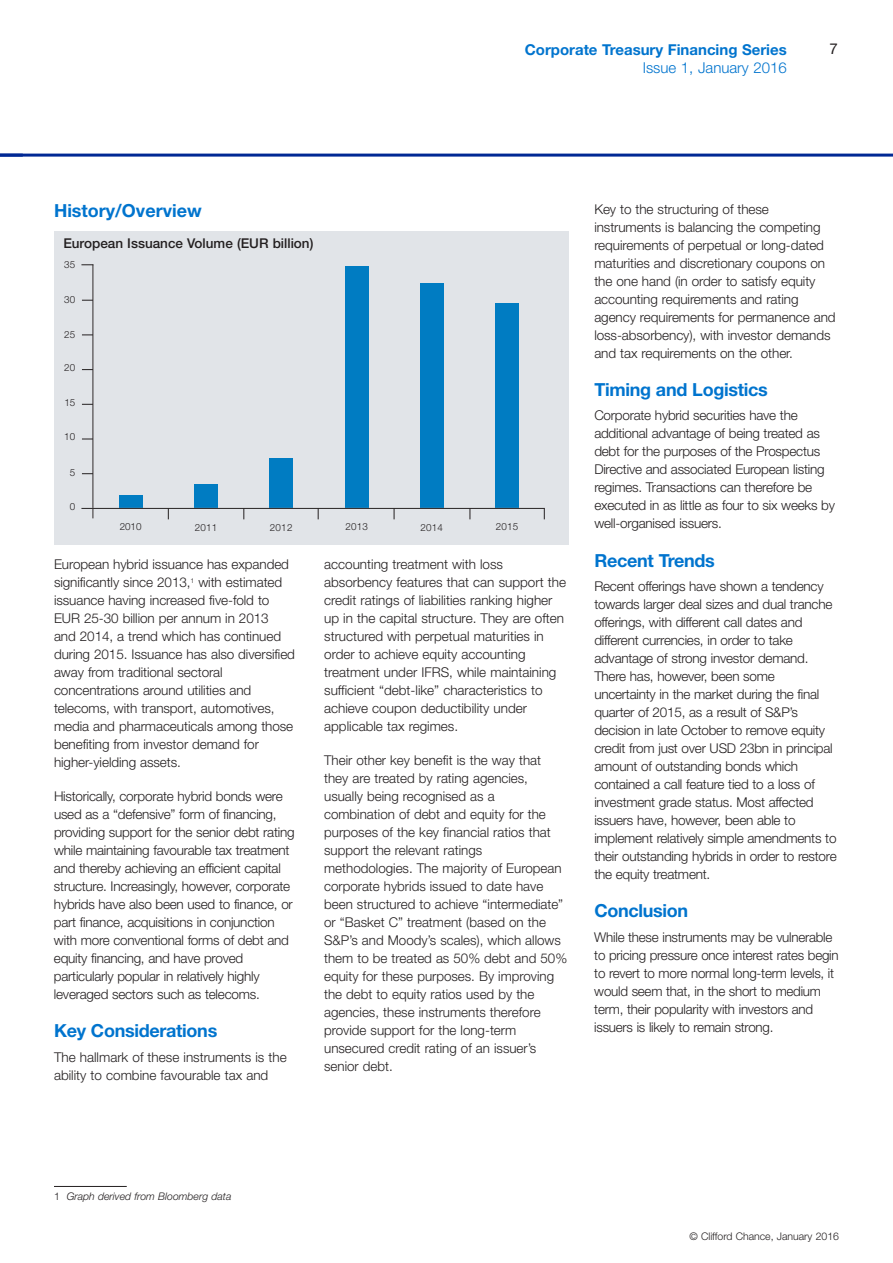
<style>
.page{position:relative;width:893px;height:1263px;background:#fff}
.page>*{position:absolute;margin:0;border:0;box-sizing:border-box;transform-origin:0 0}
.t1{font:700 18px "Helvetica Neue LT";letter-spacing:-.015em;color:#0074ce}
.t2{font:700 15px "Helvetica Neue LT";color:#0074ce}
.t3{font:300 15px "Helvetica Neue LT";color:#0074ce}
.t4{font:15px "Helvetica Neue LT";color:#231f20}
.t5{font:300 13.5px/18px "Helvetica Neue LT";letter-spacing:-.005em;color:#231f20}
.t6{font:500 13.5px "Helvetica Neue LT";color:#231f20}
.t7{font:italic 300 10.5px "Helvetica Neue LT";color:#231f20}
.t8{font:300 10.5px "Helvetica Neue LT";color:#231f20}
.t9{font:300 9.9px "Helvetica Neue LT";letter-spacing:.02em;color:#231f20}
.s1{font-style:normal}
</style>
<div class="page">
<hr style="left:0;top:154px;width:893px;height:3px;background:#002894">
<hr style="left:54px;top:1186px;width:73px;height:1px;background:#231f20">
<div style="left:54px;top:231px;width:515px;height:314px;background:#e1e4e8"></div>
<div style="left:119px;top:495px;width:23px;height:13px;background:#007cc2"></div>
<div style="left:194px;top:484px;width:24px;height:24px;background:#007cc2"></div>
<div style="left:270px;top:458px;width:23px;height:50px;background:#007cc2"></div>
<div style="left:345px;top:266px;width:23px;height:242px;background:#007cc2"></div>
<div style="left:420px;top:283px;width:23px;height:225px;background:#007cc2"></div>
<div style="left:495px;top:303px;width:24px;height:205px;background:#007cc2"></div>
<hr style="left:93px;top:264px;width:1px;height:254px;background:#231f20">
<hr style="left:82px;top:508px;width:462px;height:1px;background:#231f20">
<svg style="left:82px;top:473px;width:11px;height:2px"></svg>
<svg style="left:82px;top:369px;width:11px;height:2px"></svg>
<svg style="left:82px;top:264px;width:11px;height:2px"></svg>
<p class="t2" style="left:525px;top:44px;width:264px">Corporate Treasury Financing Series</p>
<p class="t4" style="left:829px;top:43px;width:10px">7</p>
<p class="t3" style="left:643px;top:62px;width:146px">Issue 1, January 2016</p>
<h1 class="t1" style="left:54px;top:204px;width:149px">History/Overview</h1>
<p class="t6" style="left:63px;top:238px;width:252px">European Issuance Volume (EUR billion)</p>
<p class="t9" style="left:64px;top:261px;width:12px">35</p>
<p class="t9" style="left:64px;top:296px;width:12px">30</p>
<p class="t9" style="left:64px;top:331px;width:12px">25</p>
<p class="t9" style="left:64px;top:364px;width:12px">20</p>
<p class="t9" style="left:64px;top:399px;width:12px">15</p>
<p class="t9" style="left:64px;top:433px;width:12px">10</p>
<p class="t9" style="left:70px;top:469px;width:7px">5</p>
<p class="t9" style="left:70px;top:503px;width:7px">0</p>
<p class="t9" style="left:120px;top:523px;width:23px">2010</p>
<p class="t9" style="left:195px;top:523px;width:24px">2011</p>
<p class="t9" style="left:270px;top:523px;width:24px">2012</p>
<p class="t9" style="left:345px;top:523px;width:24px">2013</p>
<p class="t9" style="left:421px;top:523px;width:24px">2014</p>
<p class="t9" style="left:496px;top:523px;width:24px">2015</p>
<p class="t5" style="left:54px;top:557px;width:243px">European hybrid issuance has expanded significantly since 2013,<sup>1</sup> with estimated issuance having increased five-fold to EUR 25-30 billion per annum in 2013<br>and 2014, a trend which has continued during 2015. Issuance has also diversified away from traditional sectoral concentrations around utilities and telecoms, with transport, automotives, media and pharmaceuticals among those benefiting from investor demand for higher-yielding assets.</p>
<p class="t5" style="left:54px;top:788px;width:242px">Historically, corporate hybrid bonds were used as a “defensive” form of financing, providing support for the senior debt rating while maintaining favourable tax treatment and thereby achieving an efficient capital structure. Increasingly, however, corporate hybrids have also been used to finance, or part finance, acquisitions in conjunction with more conventional forms of debt and equity financing, and have proved particularly popular in relatively highly leveraged sectors such as telecoms.</p>
<h1 class="t1" style="left:54px;top:1024px;width:165px">Key Considerations</h1>
<p class="t5" style="left:54px;top:1049px;width:234px">The hallmark of these instruments is the ability to combine favourable tax and</p>
<p class="t5" style="left:324px;top:557px;width:243px">accounting treatment with loss absorbency features that can support the credit ratings of liabilities ranking higher up in the capital structure. They are often structured with perpetual maturities in order to achieve equity accounting treatment under IFRS, while maintaining sufficient “debt-like” characteristics to achieve coupon deductibility under applicable tax regimes.</p>
<p class="t5" style="left:324px;top:752px;width:245px">Their other key benefit is the way that they are treated by rating agencies, usually being recognised as a combination of debt and equity for the purposes of the key financial ratios that support the relevant ratings methodologies. The majority of European corporate hybrids issued to date have been structured to achieve “intermediate” or “Basket C” treatment (based on the S&amp;P’s and Moody’s scales), which allows them to be treated as 50% debt and 50% equity for these purposes. By improving the debt to equity ratios used by the agencies, these instruments therefore provide support for the long-term unsecured credit rating of an issuer’s senior debt.</p>
<p class="t5" style="left:594px;top:201px;width:243px">Key to the structuring of these instruments is balancing the competing requirements of perpetual or long-dated maturities and discretionary coupons on the one hand (in order to satisfy equity accounting requirements and rating agency requirements for permanence and loss-absorbency), with investor demands and tax requirements on the other.</p>
<h1 class="t1" style="left:594px;top:383px;width:175px">Timing and Logistics</h1>
<p class="t5" style="left:594px;top:408px;width:242px">Corporate hybrid securities have the additional advantage of being treated as debt for the purposes of the Prospectus Directive and associated European listing regimes. Transactions can therefore be executed in as little as four to six weeks by well-organised issuers.</p>
<h1 class="t1" style="left:594px;top:554px;width:122px">Recent Trends</h1>
<p class="t5" style="left:594px;top:578px;width:244px">Recent offerings have shown a tendency towards larger deal sizes and dual tranche offerings, with different call dates and different currencies, in order to take advantage of strong investor demand.<br>There has, however, been some uncertainty in the market during the final quarter of 2015, as a result of S&amp;P’s decision in late October to remove equity credit from just over USD 23bn in principal amount of outstanding bonds which contained a call feature tied to a loss of investment grade status. Most affected issuers have, however, been able to implement relatively simple amendments to their outstanding hybrids in order to restore the equity treatment.</p>
<h1 class="t1" style="left:594px;top:904px;width:95px">Conclusion</h1>
<p class="t5" style="left:594px;top:929px;width:246px">While these instruments may be vulnerable to pricing pressure once interest rates begin to revert to more normal long-term levels, it would seem that, in the short to medium term, their popularity with investors and issuers is likely to remain strong.</p>
<p class="t7" style="left:54px;top:1192px;width:179px"><span class="s1">1</span> Graph derived from Bloomberg data</p>
<p class="t8" style="left:689px;top:1233px;width:151px">© Clifford Chance, January 2016</p>
</div>
